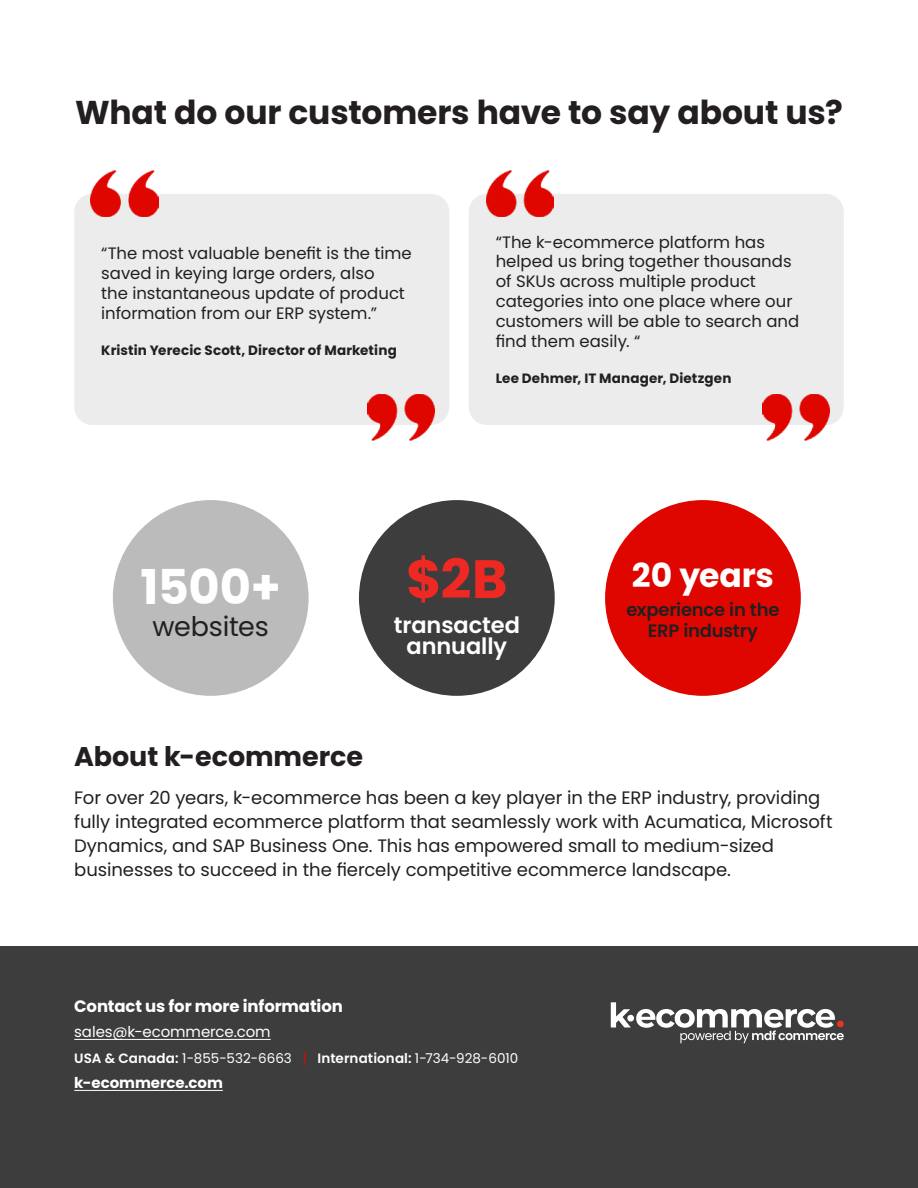
<style>
.page{position:relative;width:918px;height:1188px;background:#fff}
.page>*{position:absolute;margin:0;border:0;box-sizing:border-box;transform-origin:0 0}
.t1{font:700 54px "Poppins";color:#ee2823}
.t2{font:700 48px "Poppins";color:#fff}
.t3{font:700 33px "Poppins";letter-spacing:-.005em;color:#231f20}
.t4{font:700 33px "Poppins";letter-spacing:-.005em;color:#fff}
.t5{font:700 27px "Poppins";letter-spacing:-.005em;color:#231f20}
.t6{font:27px "Poppins";letter-spacing:-.005em;color:#231f20}
.t7{font:600 22.5px/21px "Poppins";letter-spacing:-.005em;color:#fff;text-align:center}
.t8{font:18px/24px "Poppins";letter-spacing:-.005em;color:#231f20}
.t9{font:600 18px/21.6px "Poppins";letter-spacing:-.015em;color:#231f20;text-align:center}
.t10{font:16.5px/19.8px "Poppins";color:#231f20}
.t11{font:700 16.5px "Poppins";letter-spacing:-.01em;color:#fff}
.t12{font:15px "Poppins";letter-spacing:-.005em;color:#fff}
.t13{font:700 15px "Poppins";letter-spacing:-.005em;color:#fff}
.t14{font:700 13.5px "Poppins";letter-spacing:.01em;color:#231f20}
.t15{font:13.5px "Poppins";color:#fff}
.s1{font-weight:600}
.s2{color:#e00600}
</style>
<div class="page">
<div style="left:0;top:947px;width:918px;height:241px;background:#3d3d3d"></div>
<svg style="left:611px;top:1002px;width:233px;height:41px"></svg>
<div style="left:627px;top:1015px;width:7px;height:7px;background:#fff;border-radius:50%"></div>
<hr style="left:74px;top:1039px;width:197px;height:1px;background:#fff">
<hr style="left:74px;top:1090px;width:149px;height:1px;background:#fff">
<div style="left:113px;top:500px;width:196px;height:196px;background:#bbb;border-radius:50%"></div>
<div style="left:605px;top:500px;width:196px;height:196px;background:#e00600;border-radius:50%"></div>
<div style="left:359px;top:500px;width:196px;height:196px;background:#3d3d3d;border-radius:50%"></div>
<div style="left:74px;top:194px;width:375px;height:231px;background:#ececec;border-radius:18px"></div>
<div style="left:469px;top:194px;width:375px;height:231px;background:#ececec;border-radius:18px"></div>
<img style="left:91px;top:171px;width:67px;height:46px">
<img style="left:486px;top:171px;width:68px;height:46px">
<img style="left:367px;top:395px;width:68px;height:46px">
<img style="left:762px;top:395px;width:68px;height:46px">
<h3 class="t3" style="left:75px;top:94px;width:769px">What do our customers have to say about us?</h3>
<p class="t10" style="left:101px;top:244px;width:312px">“The most valuable benefit is the time saved in keying large orders, also<br>the instantaneous update of product information from our ERP system.”</p>
<p class="t14" style="left:101px;top:342px;width:297px">Kristin Yerecic Scott, Director of Marketing</p>
<p class="t10" style="left:496px;top:232px;width:305px">“The k-ecommerce platform has helped us bring together thousands of SKUs across multiple product categories into one place where our customers will be able to search and find them easily. “</p>
<p class="t14" style="left:496px;top:370px;width:237px">Lee Dehmer, IT Manager, Dietzgen</p>
<h2 class="t2" style="left:141px;top:559px;width:142px">1500+</h2>
<h3 class="t6" style="left:152px;top:611px;width:118px">websites</h3>
<h1 class="t1" style="left:406px;top:548px;width:103px">$2B</h1>
<h3 class="t7" style="left:394px;top:614px;width:128px">transacted annually</h3>
<h3 class="t4" style="left:632px;top:556px;width:144px">20 years</h3>
<p class="t9" style="left:626px;top:599px;width:155px">experience in the<br>ERP industry</p>
<h3 class="t5" style="left:74px;top:741px;width:290px">About k-ecommerce</h3>
<p class="t8" style="left:74px;top:786px;width:760px">For over 20 years, k-ecommerce has been a key player in the ERP industry, providing fully integrated ecommerce platform that seamlessly work with Acumatica, Microsoft Dynamics, and SAP Business One. This has empowered small to medium-sized businesses to succeed in the fiercely competitive ecommerce landscape.</p>
<p class="t11" style="left:74px;top:996px;width:270px">Contact us for more information</p>
<p class="t12" style="left:74px;top:1023px;width:198px">sales@k-ecommerce.com</p>
<p class="t15" style="left:74px;top:1050px;width:446px"><span class="s1">USA &amp; Canada:</span> 1-855-532-6663 <span class="s2">|</span> <span class="s1">International:</span> 1-734-928-6010</p>
<p class="t13" style="left:74px;top:1074px;width:150px">k-ecommerce.com</p>
</div>
